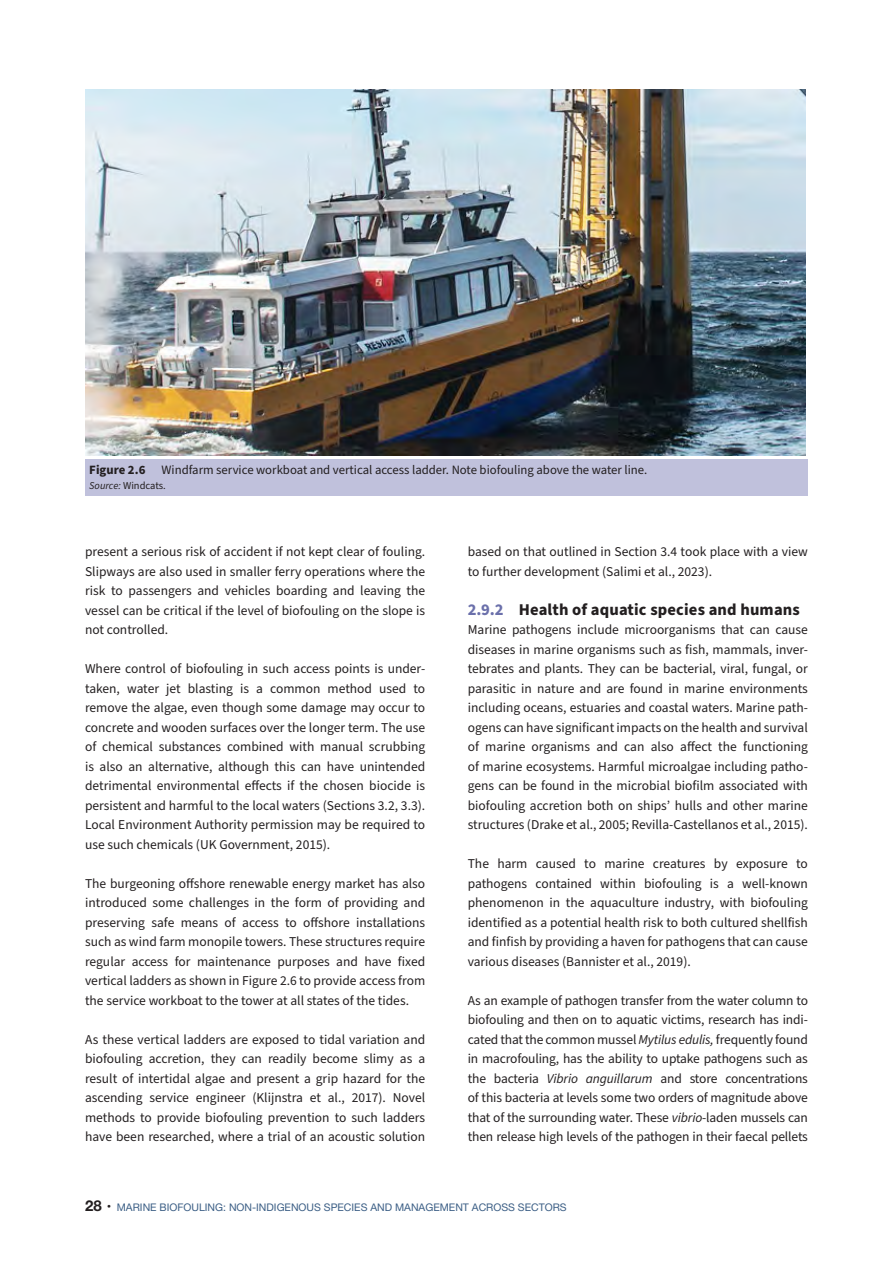
<style>
.page{position:relative;width:893px;height:1263px;background:#fff}
.page>*{position:absolute;margin:0;border:0;box-sizing:border-box;transform-origin:0 0}
.TITRE_3_1_1{font:700 16.5px "Source Sans Pro";letter-spacing:.01em;color:#231f20}
.TEXTE_sur_grille{font:13.5px/19.5px "Source Sans Pro";color:#231f20;text-align:justify}
.FIG_Titre{font:12.75px "Source Sans Pro";color:#231f20}
.FIG_Titre-2{font:700 12.75px "Source Sans Pro";color:#231f20}
.t1{font:10.5px "Helvetica Neue LT Pro";color:#3b5e85}
.FIG_Titre-3{font:10.5px "Source Sans Pro";color:#231f20}
.s1{font-style:italic}
.s2{color:#6b70ab}
.s3{font-weight:700;font-size:15px;color:#231f20}
.s4{font-weight:700;font-size:16.5px;color:#231f20}
</style>
<div class="page">
<img style="left:85px;top:90px;width:721px;height:365px">
<div style="left:85px;top:459px;width:723px;height:22px;background:#c0c1dc"></div>
<div style="left:85px;top:481px;width:723px;height:14px;background:#c0c1dc"></div>
<p class="FIG_Titre-2" style="left:89px;top:461px;width:58px">Figure 2.6</p>
<p class="FIG_Titre" style="left:162px;top:462px;width:487px">Windfarm service workboat and vertical access ladder. Note biofouling above the water line.</p>
<p class="FIG_Titre-3" style="left:89px;top:479px;width:78px"><span class="s1">Source:</span> Windcats.</p>
<p class="TEXTE_sur_grille" style="left:85px;top:542px;width:342px">present a serious risk of accident if not kept clear of fouling.<br>Slipways are also used in smaller ferry operations where the risk to passengers and vehicles boarding and leaving the vessel can be critical if the level of biofouling on the slope is not controlled.</p>
<p class="TEXTE_sur_grille" style="left:85px;top:659px;width:342px">Where control of biofouling in such access points is under&shy;taken, water jet blasting is a common method used to remove the algae, even though some damage may occur to concrete and wooden surfaces over the longer term. The use of chemical substances combined with manual scrubbing is also an alternative, although this can have unintended detrimental environmental effects if the chosen biocide is persistent and harmful to the local waters (Sections 3.2, 3.3).<br>Local Environment Authority permission may be required to use such chemicals (UK Government, 2015).</p>
<p class="TEXTE_sur_grille" style="left:85px;top:874px;width:342px">The burgeoning offshore renewable energy market has also introduced some challenges in the form of providing and preserving safe means of access to offshore installations such as wind farm monopile towers. These structures require regular access for maintenance purposes and have fixed vertical ladders as shown in Figure 2.6 to provide access from the service workboat to the tower at all states of the tides.</p>
<p class="TEXTE_sur_grille" style="left:85px;top:1030px;width:342px">As these vertical ladders are exposed to tidal variation and biofouling accretion, they can readily become slimy as a result of intertidal algae and present a grip hazard for the ascending service engineer (Klijnstra et al., 2017). Novel methods to provide biofouling prevention to such ladders have been researched, where a trial of an acoustic solution</p>
<p class="TEXTE_sur_grille" style="left:468px;top:542px;width:342px">based on that outlined in Section 3.4 took place with a view to further development (Salimi et al., 2023).</p>
<p class="TITRE_3_1_1" style="left:468px;top:598px;width:334px"><span class="s2">2.9.2</span> Health of aquatic species and humans</p>
<p class="TEXTE_sur_grille" style="left:468px;top:620px;width:342px">Marine pathogens include microorganisms that can cause diseases in marine organisms such as fish, mammals, inver&shy;tebrates and plants. They can be bacterial, viral, fungal, or parasitic in nature and are found in marine environments including oceans, estuaries and coastal waters. Marine path&shy;ogens can have significant impacts on the health and survival of marine organisms and can also affect the functioning of marine ecosystems. Harmful microalgae including patho&shy;gens can be found in the microbial biofilm associated with biofouling accretion both on ships’ hulls and other marine structures (Drake et al., 2005; Revilla-Castellanos et al., 2015).</p>
<p class="TEXTE_sur_grille" style="left:468px;top:854px;width:342px">The harm caused to marine creatures by exposure to pathogens contained within biofouling is a well-known phenomenon in the aquaculture industry, with biofouling identified as a potential health risk to both cultured shellfish and finfish by providing a haven for pathogens that can cause various diseases (Bannister et al., 2019).</p>
<p class="TEXTE_sur_grille" style="left:468px;top:991px;width:342px">As an example of pathogen transfer from the water column to biofouling and then on to aquatic victims, research has indi&shy;cated that the common mussel <span class="s1">Mytilus edulis,</span> frequently found in macrofouling, has the ability to uptake pathogens such as the bacteria <span class="s1">Vibrio anguillarum</span> and store concentrations of this bacteria at levels some two orders of magnitude above that of the surrounding water. These <span class="s1">vibrio</span>-laden mussels can then release high levels of the pathogen in their faecal pellets</p>
<p class="t1" style="left:85px;top:1201px;width:483px"><span class="s3">28</span> <span class="s4">·</span> MARINE BIOFOULING: NON-INDIGENOUS SPECIES AND MANAGEMENT ACROSS SECTORS</p>
</div>
